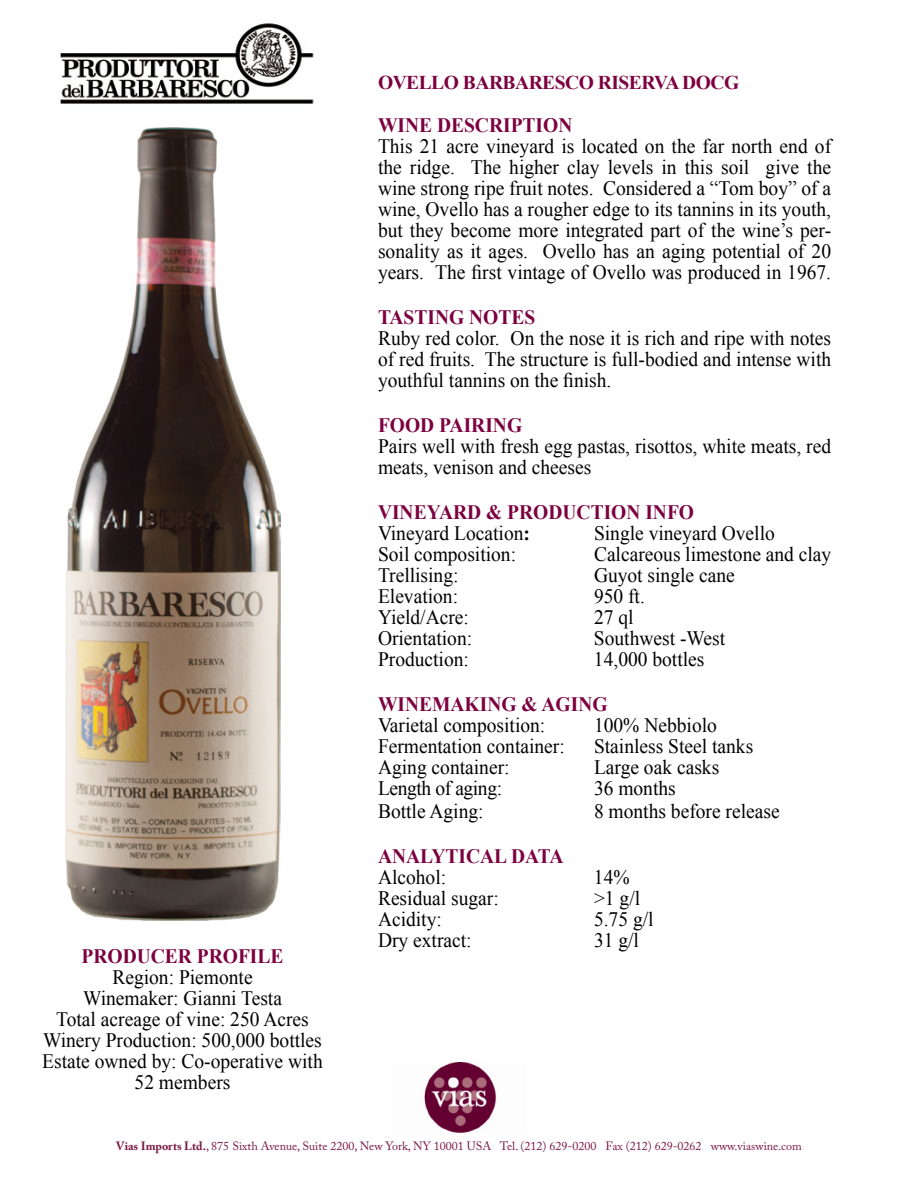
<style>
.page{position:relative;width:918px;height:1188px;background:#fff}
.page>*{position:absolute;margin:0;border:0;box-sizing:border-box;transform-origin:0 0}
.t1{font:20.4px/21px "Times New Roman";color:#000;text-align:justify;scale:.95 1}
.t2{font:700 20.4px/21px "Times New Roman";color:#7c0040;scale:.95 1}
.t3{font:20.4px "Times New Roman";letter-spacing:-.02em;color:#000;scale:.95 1}
.t4{font:700 19.5px "Times New Roman";letter-spacing:-.025em;color:#7c0040}
.t5{font:12px "Adobe Caslon Pro";color:#7b1743}
.s1{font-weight:400;color:#000}
.s2{color:#000}
.s3{font-weight:700}
</style>
<div class="page">
<img style="left:60px;top:23px;width:254px;height:81px">
<img style="left:66px;top:127px;width:214px;height:793px">
<img style="left:424px;top:1062px;width:73px;height:71px">
<p class="t2" style="left:82px;top:946px;width:214px">PRODUCER PROFILE</p>
<p class="t1" style="left:42px;top:967px;width:297px;text-align:center">Region: Piemonte<br>Winemaker: Gianni Testa<br>Total acreage of vine: 250 Acres<br>Winery Production: 500,000 bottles<br>Estate owned by: Co-operative with<br>52 members</p>
<p class="t4" style="left:378px;top:69px;width:363px">OVELLO BARBARESCO RISERVA DOCG</p>
<p class="t2" style="left:378px;top:114px;width:206px">WINE DESCRIPTION</p>
<p class="t1" style="left:378px;top:136px;width:479px">This 21 acre vineyard is located on the far north end of the ridge. The higher clay levels in this soil give the wine strong ripe fruit notes. Considered a “Tom boy” of a wine, Ovello has a rougher edge to its tannins in its youth, but they become more integrated part of the wine’s per&shy;sonality as it ages. Ovello has an aging potential of 20 years. The first vintage of Ovello was produced in 1967.</p>
<p class="t2" style="left:378px;top:307px;width:167px">TASTING NOTES</p>
<p class="t1" style="left:378px;top:328px;width:479px">Ruby red color. On the nose it is rich and ripe with notes of red fruits. The structure is full-bodied and intense with youthful tannins on the finish.</p>
<p class="t2" style="left:378px;top:415px;width:153px">FOOD PAIRING</p>
<p class="t1" style="left:378px;top:436px;width:479px">Pairs well with fresh egg pastas, risottos, white meats, red meats, venison and cheeses</p>
<p class="t2" style="left:378px;top:502px;width:334px">VINEYARD &amp; PRODUCTION INFO<br><span class="s1">Vineyard Location</span><span class="s2">:</span></p>
<p class="t1" style="left:594px;top:523px;width:192px">Single vineyard Ovello</p>
<p class="t1" style="left:378px;top:544px;width:147px">Soil composition:</p>
<p class="t1" style="left:594px;top:544px;width:251px">Calcareous limestone and clay</p>
<p class="t1" style="left:378px;top:565px;width:86px">Trellising:</p>
<p class="t1" style="left:594px;top:565px;width:150px">Guyot single cane</p>
<p class="t1" style="left:378px;top:586px;width:86px">Elevation:</p>
<p class="t1" style="left:594px;top:586px;width:55px">950 ft.</p>
<p class="t1" style="left:378px;top:607px;width:97px">Yield/Acre:</p>
<p class="t1" style="left:594px;top:607px;width:43px">27 ql</p>
<p class="t1" style="left:378px;top:628px;width:101px">Orientation:</p>
<p class="t1" style="left:594px;top:628px;width:140px">Southwest -West</p>
<p class="t1" style="left:378px;top:649px;width:97px">Production:</p>
<p class="t1" style="left:594px;top:649px;width:118px">14,000 bottles</p>
<p class="t2" style="left:378px;top:694px;width:243px">WINEMAKING &amp; AGING</p>
<p class="t1" style="left:378px;top:715px;width:178px">Varietal composition:</p>
<p class="t1" style="left:594px;top:715px;width:131px">100% Nebbiolo</p>
<p class="t1" style="left:378px;top:736px;width:198px">Fermentation container:</p>
<p class="t1" style="left:594px;top:736px;width:169px">Stainless Steel tanks</p>
<p class="t1" style="left:378px;top:757px;width:140px">Aging container:</p>
<p class="t1" style="left:594px;top:757px;width:133px">Large oak casks</p>
<p class="t3" style="left:378px;top:775px;width:132px">Length of aging:</p>
<p class="t1" style="left:594px;top:778px;width:88px">36 months</p>
<p class="t1" style="left:378px;top:800px;width:113px">Bottle Aging:</p>
<p class="t1" style="left:594px;top:800px;width:197px">8 months before release</p>
<p class="t2" style="left:378px;top:845px;width:197px">ANALYTICAL DATA</p>
<p class="t1" style="left:378px;top:866px;width:73px">Alcohol:</p>
<p class="t1" style="left:594px;top:866px;width:39px">14%</p>
<p class="t1" style="left:378px;top:887px;width:129px">Residual sugar:</p>
<p class="t1" style="left:594px;top:887px;width:50px">&gt;1 g/l</p>
<p class="t1" style="left:378px;top:908px;width:69px">Acidity:</p>
<p class="t1" style="left:594px;top:908px;width:64px">5.75 g/l</p>
<p class="t1" style="left:378px;top:929px;width:100px">Dry extract:</p>
<p class="t1" style="left:594px;top:929px;width:49px">31 g/l</p>
<p class="t5" style="left:116px;top:1139px;width:687px"><span class="s3">Vias Imports Ltd.</span>, 875 Sixth Avenue, Suite 2200, New York, NY 10001 USA Tel. (212) 629-0200 Fax (212) 629-0262 www.viaswine.com</p>
</div>
